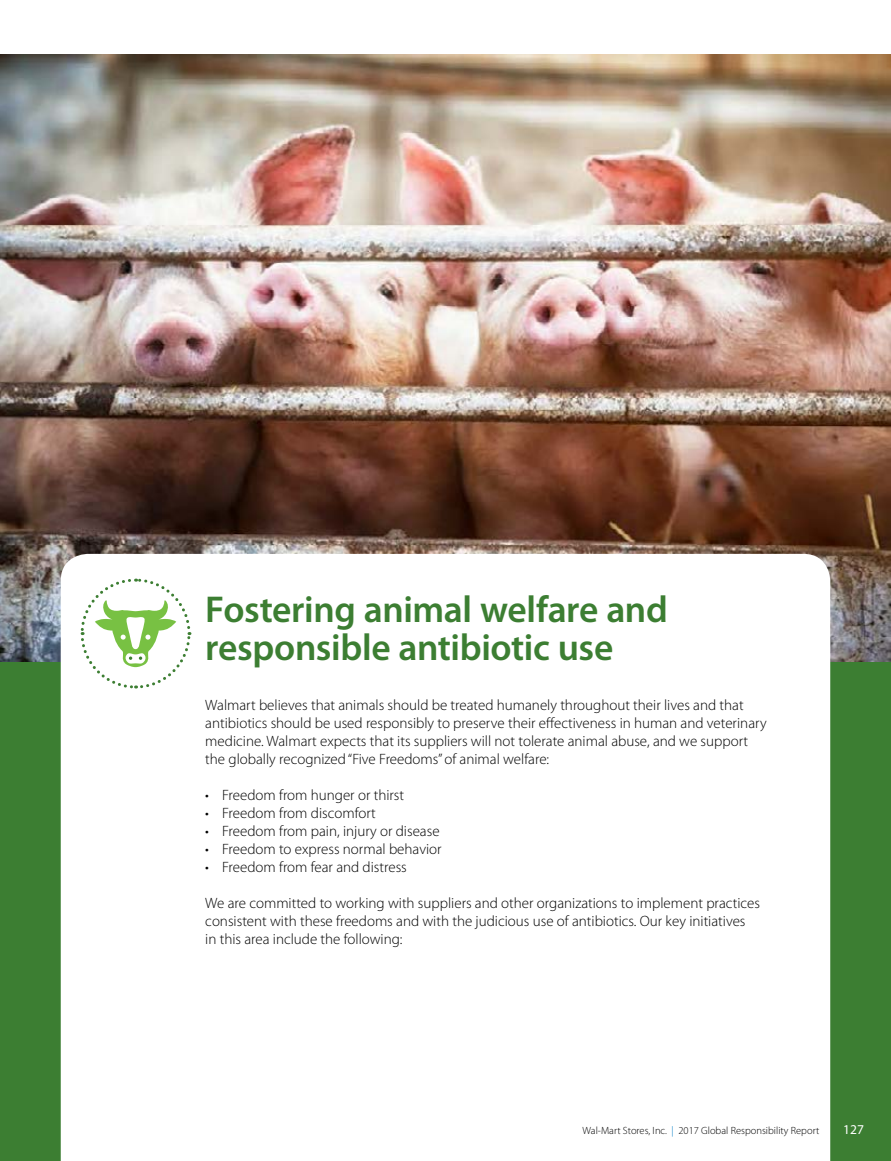
<style>
.page{position:relative;width:891px;height:1161px;background:#fff}
.page>*{position:absolute;margin:0;border:0;box-sizing:border-box;transform-origin:0 0}
.t1{font:600 37.5px/37.5px "Myriad Pro";letter-spacing:-.01em;color:#3c7e32}
.t2{font:300 15px/18px "Myriad Pro";color:#000}
.t3{font:13.5px "Myriad Pro";color:#fff}
.t4{font:300 10.5px "Myriad Pro";color:#000}
.s1{color:#007dc5}
</style>
<div class="page">
<div style="left:0;top:662px;width:891px;height:499px;background:#3c7e32"></div>
<img style="left:0;top:54px;width:891px;height:608px">
<svg style="left:61px;top:554px;width:769px;height:607px"></svg>
<svg style="left:79px;top:577px;width:113px;height:113px"></svg>
<h1 class="t1" style="left:205px;top:591px;width:464px">Fostering animal welfare and responsible antibiotic use</h1>
<p class="t2" style="left:205px;top:696px;width:563px">Walmart believes that animals should be treated humanely throughout their lives and that antibiotics should be used responsibly to preserve their effectiveness in human and veterinary medicine. Walmart expects that its suppliers will not tolerate animal abuse, and we support the globally recognized “Five Freedoms” of animal welfare:</p>
<p class="t2" style="left:205px;top:786px;width:200px">• Freedom from hunger or thirst</p>
<p class="t2" style="left:205px;top:804px;width:172px">• Freedom from discomfort</p>
<p class="t2" style="left:205px;top:822px;width:236px">• Freedom from pain, injury or disease</p>
<p class="t2" style="left:205px;top:840px;width:238px">• Freedom to express normal behavior</p>
<p class="t2" style="left:205px;top:858px;width:203px">• Freedom from fear and distress</p>
<p class="t2" style="left:205px;top:894px;width:556px">We are committed to working with suppliers and other organizations to implement practices consistent with these freedoms and with the judicious use of antibiotics. Our key initiatives in this area include the following:</p>
<p class="t4" style="left:583px;top:1125px;width:238px">Wal-Mart Stores, Inc. <span class="s1">|</span> 2017 Global Responsibility Report</p>
<p class="t3" style="left:843px;top:1122px;width:22px">127</p>
</div>
